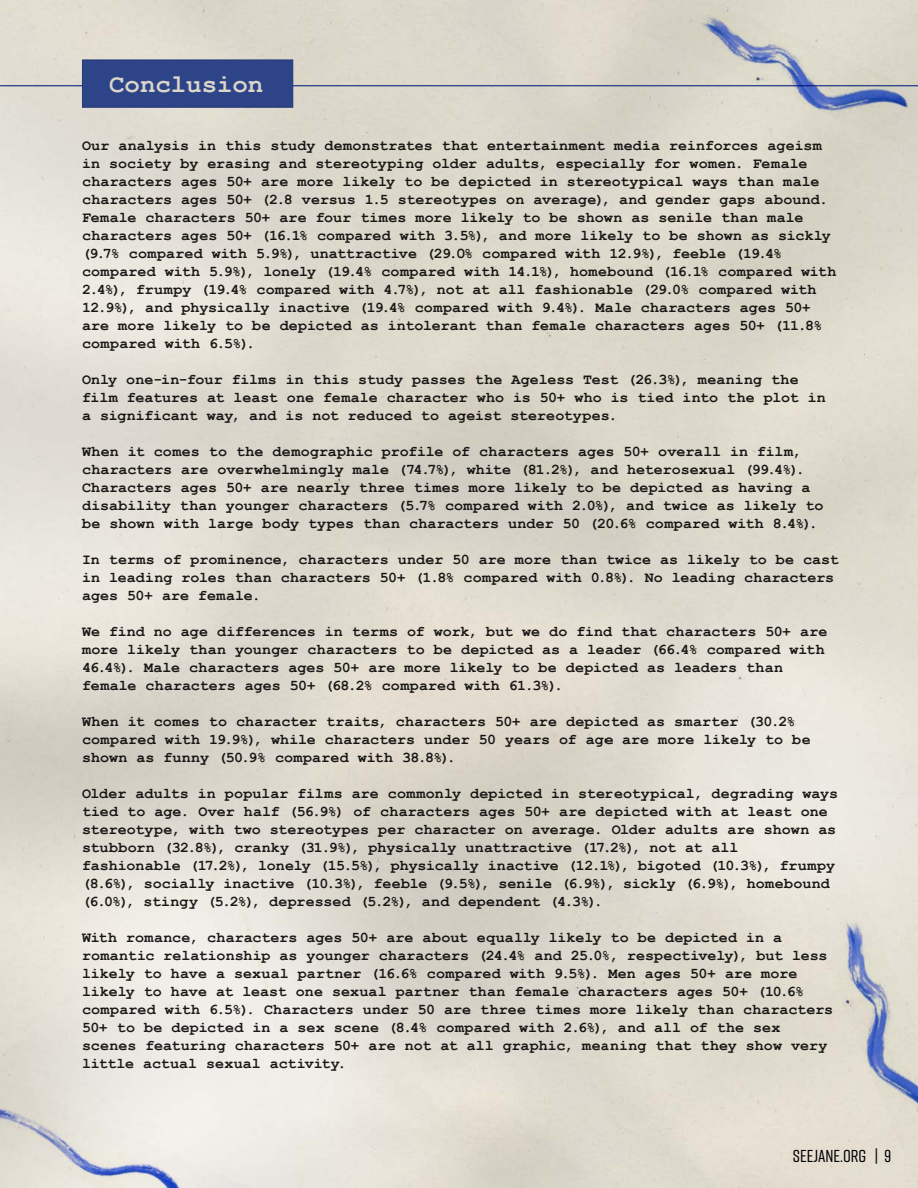
<style>
.page{position:relative;width:918px;height:1188px;background:#fff}
.page>*{position:absolute;margin:0;border:0;box-sizing:border-box;transform-origin:0 0}
.t1{font:700 25.65px "Courier New";color:#dcd6c9}
.t2{font:500 17.25px "Rift";color:#000}
.t3{font:700 15px/18px "Courier New";letter-spacing:.005em;color:#000}
</style>
<div class="page">
<img style="left:0;top:0;width:918px;height:1188px">
<hr style="left:0;top:85px;width:918px;height:1px;background:#2d4489">
<img style="left:744px;top:737px;width:174px;height:451px">
<img style="left:520px;top:0;width:398px;height:160px">
<img style="left:0;top:1071px;width:368px;height:117px">
<div style="left:82px;top:60px;width:211px;height:48px;background:#2d4489;border:1px solid #273873"></div>
<h1 class="t1" style="left:109px;top:68px;width:156px">Conclusion</h1>
<p class="t3" style="left:82px;top:136px;width:756px">Our analysis in this study demonstrates that entertainment media reinforces ageism in society by erasing and stereotyping older adults, especially for women. Female characters ages 50+ are more likely to be depicted in stereotypical ways than male characters ages 50+ (2.8 versus 1.5 stereotypes on average), and gender gaps abound.<br>Female characters 50+ are four times more likely to be shown as senile than male characters ages 50+ (16.1% compared with 3.5%), and more likely to be shown as sickly (9.7% compared with 5.9%), unattractive (29.0% compared with 12.9%), feeble (19.4% compared with 5.9%), lonely (19.4% compared with 14.1%), homebound (16.1% compared with 2.4%), frumpy (19.4% compared with 4.7%), not at all fashionable (29.0% compared with 12.9%), and physically inactive (19.4% compared with 9.4%). Male characters ages 50+ are more likely to be depicted as intolerant than female characters ages 50+ (11.8% compared with 6.5%).</p>
<p class="t3" style="left:82px;top:370px;width:745px">Only one-in-four films in this study passes the Ageless Test (26.3%), meaning the film features at least one female character who is 50+ who is tied into the plot in a significant way, and is not reduced to ageist stereotypes.</p>
<p class="t3" style="left:82px;top:442px;width:743px">When it comes to the demographic profile of characters ages 50+ overall in film, characters are overwhelmingly male (74.7%), white (81.2%), and heterosexual (99.4%).<br>Characters ages 50+ are nearly three times more likely to be depicted as having a disability than younger characters (5.7% compared with 2.0%), and twice as likely to be shown with large body types than characters under 50 (20.6% compared with 8.4%).</p>
<p class="t3" style="left:82px;top:550px;width:758px">In terms of prominence, characters under 50 are more than twice as likely to be cast in leading roles than characters 50+ (1.8% compared with 0.8%). No leading characters ages 50+ are female.</p>
<p class="t3" style="left:82px;top:622px;width:747px">We find no age differences in terms of work, but we do find that characters 50+ are more likely than younger characters to be depicted as a leader (66.4% compared with 46.4%). Male characters ages 50+ are more likely to be depicted as leaders than female characters ages 50+ (68.2% compared with 61.3%).</p>
<p class="t3" style="left:82px;top:712px;width:730px">When it comes to character traits, characters 50+ are depicted as smarter (30.2% compared with 19.9%), while characters under 50 years of age are more likely to be shown as funny (50.9% compared with 38.8%).</p>
<p class="t3" style="left:82px;top:784px;width:758px">Older adults in popular films are commonly depicted in stereotypical, degrading ways tied to age. Over half (56.9%) of characters ages 50+ are depicted with at least one stereotype, with two stereotypes per character on average. Older adults are shown as stubborn (32.8%), cranky (31.9%), physically unattractive (17.2%), not at all fashionable (17.2%), lonely (15.5%), physically inactive (12.1%), bigoted (10.3%), frumpy (8.6%), socially inactive (10.3%), feeble (9.5%), senile (6.9%), sickly (6.9%), homebound (6.0%), stingy (5.2%), depressed (5.2%), and dependent (4.3%).</p>
<p class="t3" style="left:82px;top:928px;width:753px">With romance, characters ages 50+ are about equally likely to be depicted in a romantic relationship as younger characters (24.4% and 25.0%, respectively), but less likely to have a sexual partner (16.6% compared with 9.5%). Men ages 50+ are more likely to have at least one sexual partner than female characters ages 50+ (10.6% compared with 6.5%). Characters under 50 are three times more likely than characters 50+ to be depicted in a sex scene (8.4% compared with 2.6%), and all of the sex scenes featuring characters 50+ are not at all graphic, meaning that they show very little actual sexual activity.</p>
<p class="t2" style="left:793px;top:1144px;width:100px">SEEJANE.ORG | 9</p>
</div>
